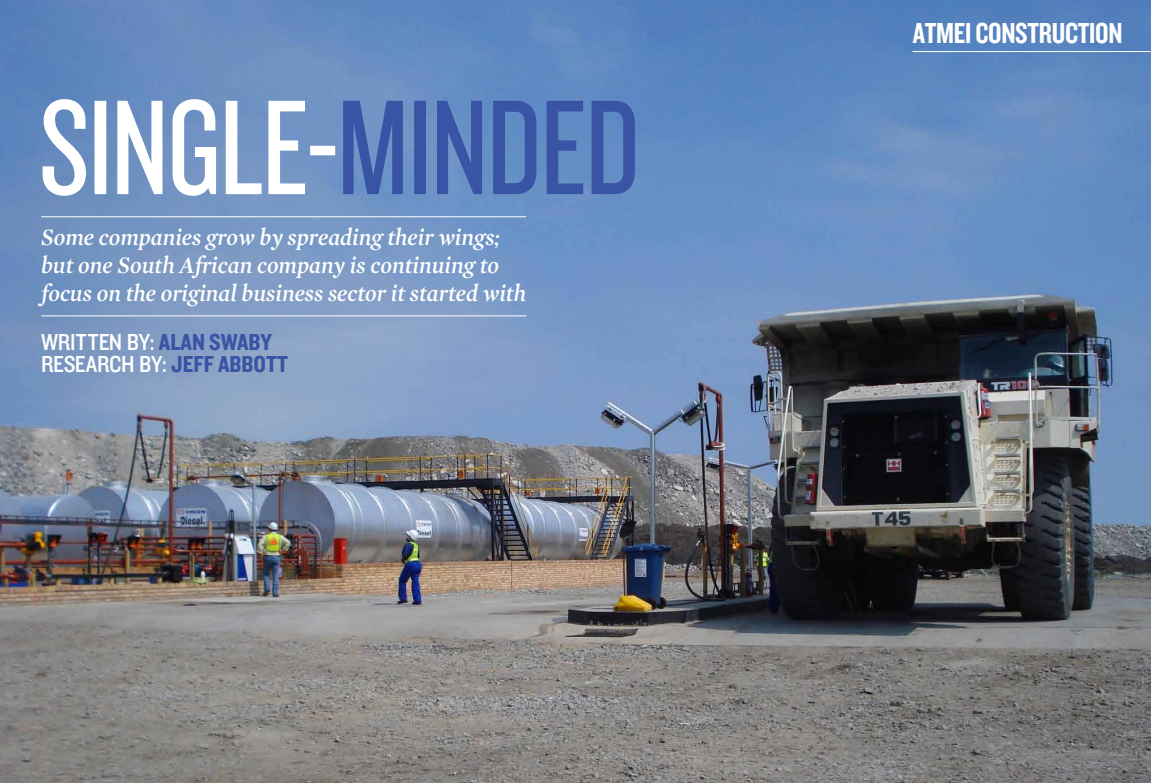
<style>
.page{position:relative;width:1151px;height:783px;background:#fff}
.page>*{position:absolute;margin:0;border:0;box-sizing:border-box;transform-origin:0 0}
.t1{font:30px "Knockout HTF49 Liteweight";letter-spacing:-.01em;color:#fff}
.t2{font:italic 600 24px/28px "Mercury Display";color:#fff}
.t3{font:24px/22px "Knockout HTF30 Junior Welterwt";letter-spacing:-.01em;color:#fff}
.s1{font-family:"Knockout HTF50 Welterweight";color:#3953a5}
</style>
<div class="page">
<img style="left:0;top:0;width:1151px;height:782px">
<svg style="left:343px;top:101px;width:292px;height:93px;background:#4e6fb4"></svg>
<svg style="left:43px;top:99px;width:292px;height:97px"></svg>
<hr style="left:41px;top:216px;width:485px;height:1px;background:#fff">
<hr style="left:41px;top:315px;width:485px;height:1px;background:#fff">
<hr style="left:912px;top:51px;width:239px;height:1px;background:#fff">
<p class="t2" style="left:41px;top:223px;width:486px">Some companies grow by spreading their wings; but one South African company is continuing to focus on the original business sector it started with</p>
<p class="t3" style="left:41px;top:332px;width:248px">WRITTEN BY: <span class="s1">ALAN SWABY<br></span>RESEARCH BY: <span class="s1">JEFF ABBOTT</span></p>
<p class="t1" style="left:913px;top:17px;width:211px">ATMEI CONSTRUCTION</p>
</div>
